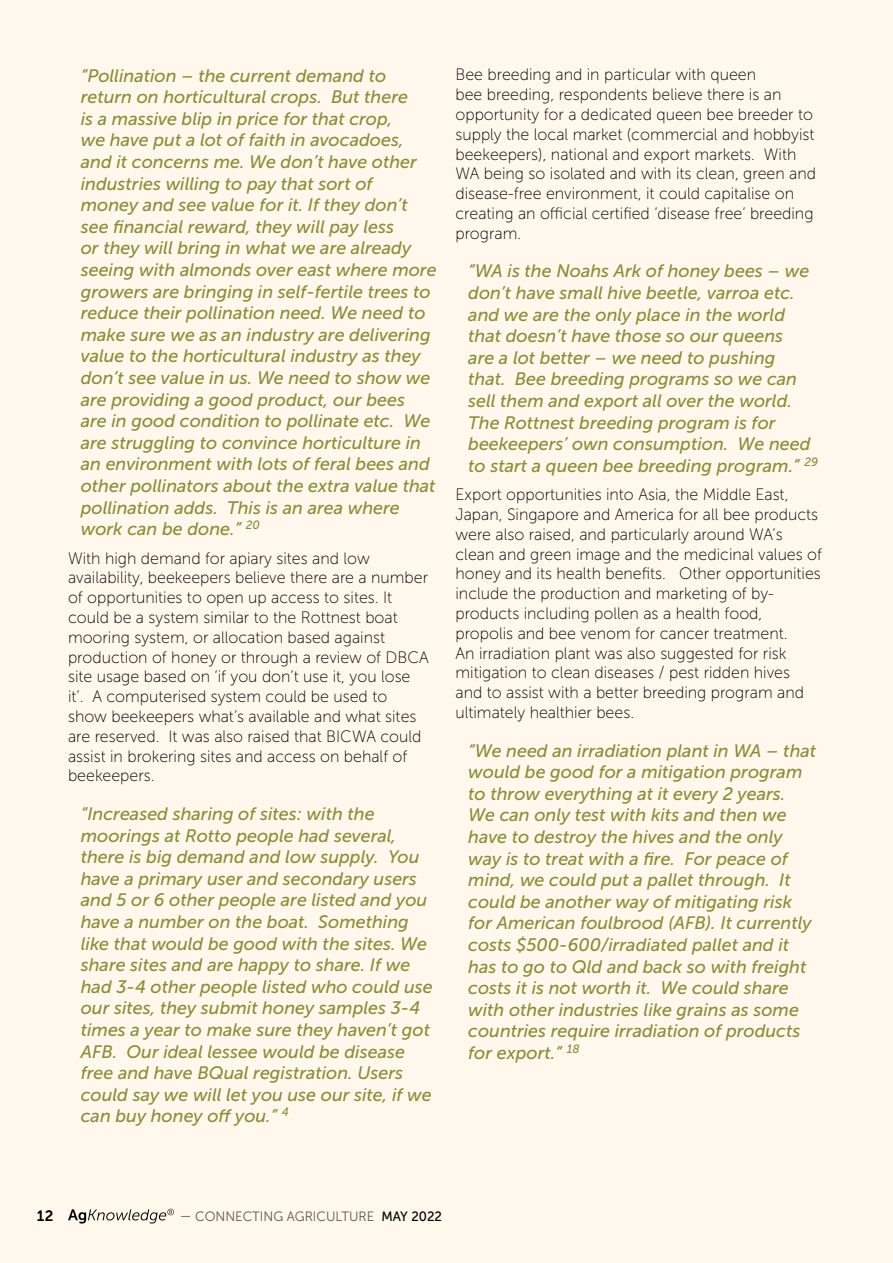
<style>
.page{position:relative;width:893px;height:1263px;background:#fff9ed}
.page>*{position:absolute;margin:0;border:0;box-sizing:border-box;transform-origin:0 0}
.t1{font:italic 18px/21.6px "Museo Sans 500";color:#8b8d35}
.t2{font:16.5px/19.8px "Museo Sans 100";color:#000}
.t3{font:15px "Museo Sans 700";color:#000}
.t4{font:13.5px "Museo Sans 300";color:#58595b}
.s1{font-family:"Museo Sans 500";color:#000}
</style>
<div class="page">
<p class="t1" style="left:81px;top:65px;width:357px">“Pollination – the current demand to return on horticultural crops. But there<br>is a massive blip in price for that crop,<br>we have put a lot of faith in avocadoes, and it concerns me. We don’t have other industries willing to pay that sort of<br>money and see value for it. If they don’t see financial reward, they will pay less<br>or they will bring in what we are already seeing with almonds over east where more growers are bringing in self-fertile trees to reduce their pollination need. We need to make sure we as an industry are delivering value to the horticultural industry as they don’t see value in us. We need to show we are providing a good product, our bees<br>are in good condition to pollinate etc. We are struggling to convince horticulture in an environment with lots of feral bees and other pollinators about the extra value that pollination adds. This is an area where work can be done.” <sup>20</sup></p>
<p class="t2" style="left:68px;top:548px;width:362px">With high demand for apiary sites and low availability, beekeepers believe there are a number of opportunities to open up access to sites. It could be a system similar to the Rottnest boat mooring system, or allocation based against production of honey or through a review of DBCA site usage based on ‘if you don’t use it, you lose it’. A computerised system could be used to show beekeepers what’s available and what sites are reserved. It was also raised that BICWA could assist in brokering sites and access on behalf of beekeepers.</p>
<p class="t1" style="left:81px;top:803px;width:354px">“Increased sharing of sites: with the moorings at Rotto people had several, there is big demand and low supply. You have a primary user and secondary users and 5 or 6 other people are listed and you have a number on the boat. Something like that would be good with the sites. We share sites and are happy to share. If we had 3-4 other people listed who could use our sites, they submit honey samples 3-4 times a year to make sure they haven’t got AFB. Our ideal lessee would be disease free and have BQual registration. Users could say we will let you use our site, if we can buy honey off you.” <sup>4</sup></p>
<p class="t2" style="left:455px;top:65px;width:362px">Bee breeding and in particular with queen<br>bee breeding, respondents believe there is an opportunity for a dedicated queen bee breeder to supply the local market (commercial and hobbyist beekeepers), national and export markets. With WA being so isolated and with its clean, green and disease-free environment, it could capitalise on creating an official certified ‘disease free’ breeding program.</p>
<p class="t1" style="left:468px;top:260px;width:351px">“WA is the Noahs Ark of honey bees – we don’t have small hive beetle, varroa etc. and we are the only place in the world that doesn’t have those so our queens<br>are a lot better – we need to pushing<br>that. Bee breeding programs so we can sell them and export all over the world.<br>The Rottnest breeding program is for beekeepers’ own consumption. We need to start a queen bee breeding program.” <sup>29</sup></p>
<p class="t2" style="left:455px;top:485px;width:368px">Export opportunities into Asia, the Middle East, Japan, Singapore and America for all bee products were also raised, and particularly around WA’s clean and green image and the medicinal values of honey and its health benefits. Other opportunities include the production and marketing of by&shy;products including pollen as a health food, propolis and bee venom for cancer treatment.<br>An irradiation plant was also suggested for risk mitigation to clean diseases / pest ridden hives<br>and to assist with a better breeding program and ultimately healthier bees.</p>
<p class="t1" style="left:468px;top:740px;width:349px">“We need an irradiation plant in WA – that would be good for a mitigation program to throw everything at it every 2 years.<br>We can only test with kits and then we have to destroy the hives and the only way is to treat with a fire. For peace of mind, we could put a pallet through. It could be another way of mitigating risk for American foulbrood (AFB). It currently costs $500-600/irradiated pallet and it has to go to Qld and back so with freight costs it is not worth it. We could share with other industries like grains as some countries require irradiation of products for export.” <sup>18</sup></p>
<p class="t3" style="left:37px;top:1207px;width:18px">12</p>
<p class="t4" style="left:179px;top:1209px;width:264px">— CONNECTING AGRICULTURE <span class="s1">MAY 2022</span></p>
</div>
